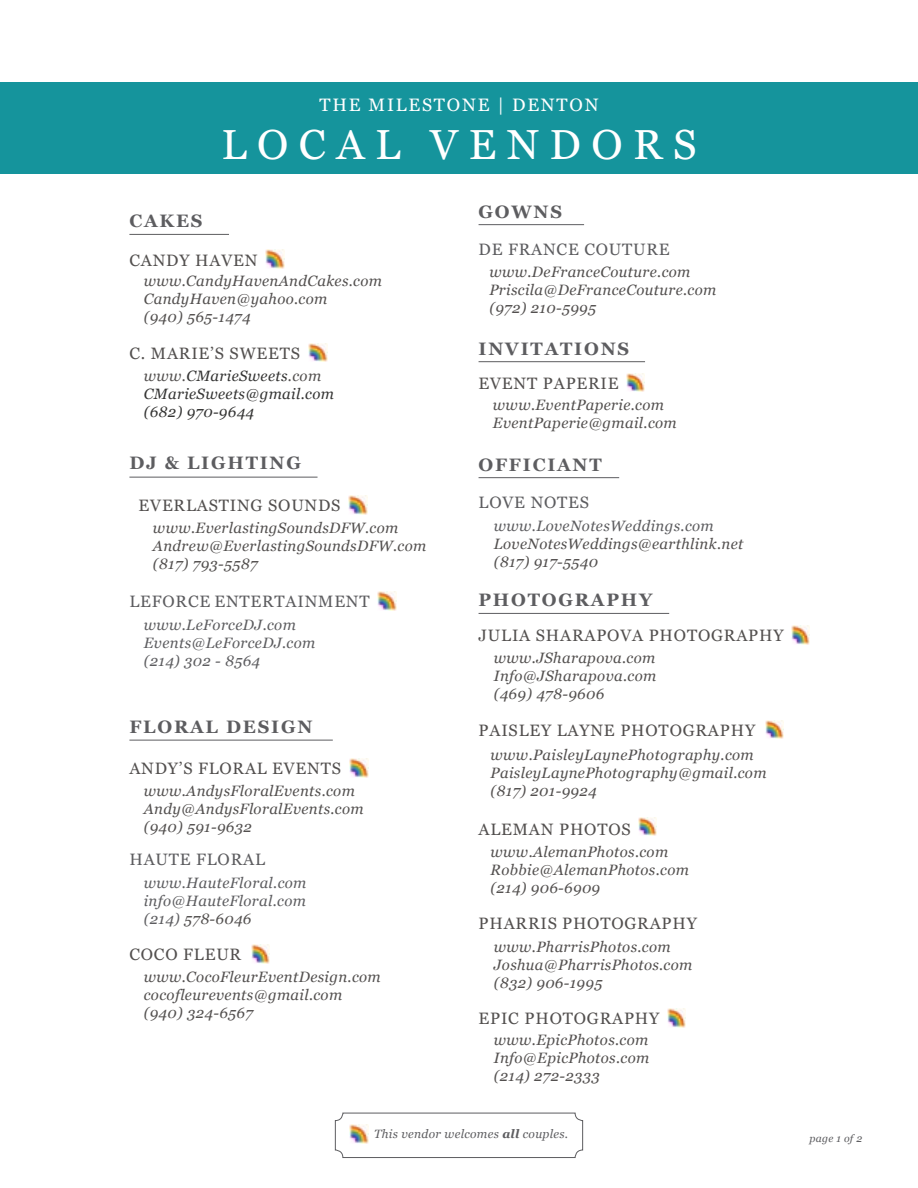
<style>
.page{position:relative;width:918px;height:1188px;background:#fff}
.page>*{position:absolute;margin:0;border:0;box-sizing:border-box;transform-origin:0 0}
.t1{font:42px "Georgia";letter-spacing:.25em;color:#fff}
.t2{font:700 18px "Georgia";letter-spacing:.1em;color:#5d5d60}
.t3{font:18px "Georgia";letter-spacing:.1em;color:#fff}
.t4{font:16.5px "Georgia";letter-spacing:.05em;color:#53504f}
.t5{font:16.5px "Georgia";letter-spacing:.05em;color:#5d5d60}
.t6{font:italic 15px/18px "Georgia";letter-spacing:.025em;color:#53504f}
.t7{font:italic 15px/18px "Georgia";letter-spacing:.025em;color:#5d5d60}
.t8{font:italic 15px/18px "Georgia";letter-spacing:.025em;color:#343433}
.t9{font:italic 12px "Georgia";letter-spacing:.025em;color:#5d5d60}
.t10{font:italic 10.5px "Georgia";letter-spacing:.025em;color:#5d5d60}
.s1{color:#53504f}
.s2{font-weight:700}
</style>
<div class="page">
<div style="left:0;top:82px;width:918px;height:92px;background:#15949c"></div>
<div style="left:335px;top:1113px;width:248px;height:45px;border:1px solid #5d5d60;border-radius:8px"></div>
<img style="left:350px;top:1124px;width:18px;height:19px">
<hr style="left:129px;top:234px;width:100px;height:1px;background:#5d5d60">
<img style="left:266px;top:249px;width:18px;height:19px">
<img style="left:309px;top:343px;width:19px;height:19px">
<hr style="left:129px;top:477px;width:189px;height:1px;background:#5d5d60">
<img style="left:349px;top:496px;width:18px;height:18px">
<img style="left:378px;top:591px;width:18px;height:19px">
<hr style="left:129px;top:740px;width:204px;height:1px;background:#5d5d60">
<img style="left:350px;top:759px;width:18px;height:18px">
<img style="left:251px;top:945px;width:19px;height:18px">
<hr style="left:479px;top:224px;width:105px;height:1px;background:#5d5d60">
<hr style="left:479px;top:477px;width:140px;height:1px;background:#5d5d60">
<hr style="left:479px;top:361px;width:166px;height:1px;background:#5d5d60">
<img style="left:626px;top:373px;width:19px;height:19px">
<hr style="left:479px;top:613px;width:190px;height:1px;background:#5d5d60">
<img style="left:667px;top:1009px;width:19px;height:19px">
<img style="left:638px;top:817px;width:19px;height:19px">
<img style="left:791px;top:626px;width:19px;height:18px">
<img style="left:765px;top:720px;width:19px;height:19px">
<p class="t3" style="left:319px;top:92px;width:281px">THE MILESTONE | DENTON</p>
<h1 class="t1" style="left:221px;top:114px;width:477px">LOCAL VENDORS</h1>
<p class="t2" style="left:129px;top:208px;width:75px">CAKES</p>
<p class="t4" style="left:129px;top:248px;width:129px">CANDY HAVEN</p>
<p class="t6" style="left:144px;top:271px;width:240px">www.CandyHavenAndCakes.com<br>CandyHaven@yahoo.com<br>(940) 565-1474</p>
<p class="t4" style="left:129px;top:341px;width:172px">C. MARIE’S SWEETS</p>
<p class="t8" style="left:144px;top:366px;width:192px"><span class="s1">www.</span>CMarieSweets<span class="s1">.com<br></span>CMarieSweets@gmail.com (682) 970-9644</p>
<p class="t2" style="left:129px;top:449px;width:173px">DJ &amp; LIGHTING</p>
<p class="t4" style="left:139px;top:494px;width:203px">EVERLASTING SOUNDS</p>
<p class="t6" style="left:153px;top:519px;width:275px">www.EverlastingSoundsDFW.com<br>Andrew@EverlastingSoundsDFW.com (817) 793-5587</p>
<p class="t5" style="left:129px;top:589px;width:242px">LEFORCE ENTERTAINMENT</p>
<p class="t7" style="left:144px;top:615px;width:173px">www.LeForceDJ.com<br>Events@LeForceDJ.com (214) 302 - 8564</p>
<p class="t2" style="left:129px;top:713px;width:185px">FLORAL DESIGN</p>
<p class="t4" style="left:129px;top:756px;width:213px">ANDY’S FLORAL EVENTS</p>
<p class="t6" style="left:144px;top:781px;width:221px">www.AndysFloralEvents.com<br>Andy@AndysFloralEvents.com (940) 591-9632</p>
<p class="t5" style="left:129px;top:847px;width:137px">HAUTE FLORAL</p>
<p class="t7" style="left:144px;top:873px;width:164px;text-align:justify">www.HauteFloral.com info@HauteFloral.com (214) <span class="s1">578-6046</span></p>
<p class="t4" style="left:129px;top:942px;width:113px">COCO FLEUR</p>
<p class="t6" style="left:144px;top:967px;width:238px">www.CocoFleurEventDesign.com cocofleurevents@gmail.com (940) 324-6567</p>
<p class="t2" style="left:479px;top:198px;width:85px">GOWNS</p>
<p class="t5" style="left:479px;top:237px;width:193px">DE FRANCE COUTURE</p>
<p class="t6" style="left:489px;top:262px;width:228px">www.DeFranceCouture.com<br>Priscila@DeFranceCouture.com (972) 210-5995</p>
<p class="t2" style="left:479px;top:335px;width:152px">INVITATIONS</p>
<p class="t4" style="left:479px;top:371px;width:142px">EVENT PAPERIE</p>
<p class="t6" style="left:493px;top:395px;width:185px">www.EventPaperie.com<br>EventPaperie@gmail.com</p>
<p class="t2" style="left:479px;top:451px;width:125px">OFFICIANT</p>
<p class="t5" style="left:479px;top:490px;width:112px">LOVE NOTES</p>
<p class="t7" style="left:494px;top:516px;width:222px">www.LoveNotesWeddings.com</p>
<p class="t6" style="left:494px;top:534px;width:251px">LoveNotesWeddings@earthlink.net (817) 917-5540</p>
<p class="t2" style="left:479px;top:587px;width:175px">PHOTOGRAPHY</p>
<p class="t4" style="left:479px;top:623px;width:306px">JULIA SHARAPOVA PHOTOGRAPHY</p>
<p class="t6" style="left:494px;top:648px;width:164px;text-align:justify">www.JSharapova.com Info@JSharapova.com (469) 478-9606</p>
<p class="t4" style="left:479px;top:718px;width:278px">PAISLEY LAYNE PHOTOGRAPHY</p>
<p class="t6" style="left:491px;top:745px;width:278px">www.PaisleyLaynePhotography.com<br>PaisleyLaynePhotography@gmail.com (817) 201-9924</p>
<p class="t4" style="left:479px;top:817px;width:154px">ALEMAN PHOTOS</p>
<p class="t6" style="left:491px;top:843px;width:200px">www.AlemanPhotos.com<br>Robbie@AlemanPhotos.com (214) 906-6909</p>
<p class="t4" style="left:479px;top:911px;width:220px">PHARRIS PHOTOGRAPHY</p>
<p class="t6" style="left:494px;top:937px;width:200px">www.PharrisPhotos.com<br>Joshua@PharrisPhotos.com (832) 906-1995</p>
<p class="t4" style="left:479px;top:1006px;width:182px">EPIC PHOTOGRAPHY</p>
<p class="t6" style="left:494px;top:1030px;width:157px;text-align:justify">www.EpicPhotos.com Info@EpicPhotos.com (214) 272-2333</p>
<p class="t9" style="left:374px;top:1125px;width:196px">This vendor welcomes <span class="s2">all</span> couples.</p>
<p class="t10" style="left:810px;top:1131px;width:54px">page 1 of 2</p>
</div>
